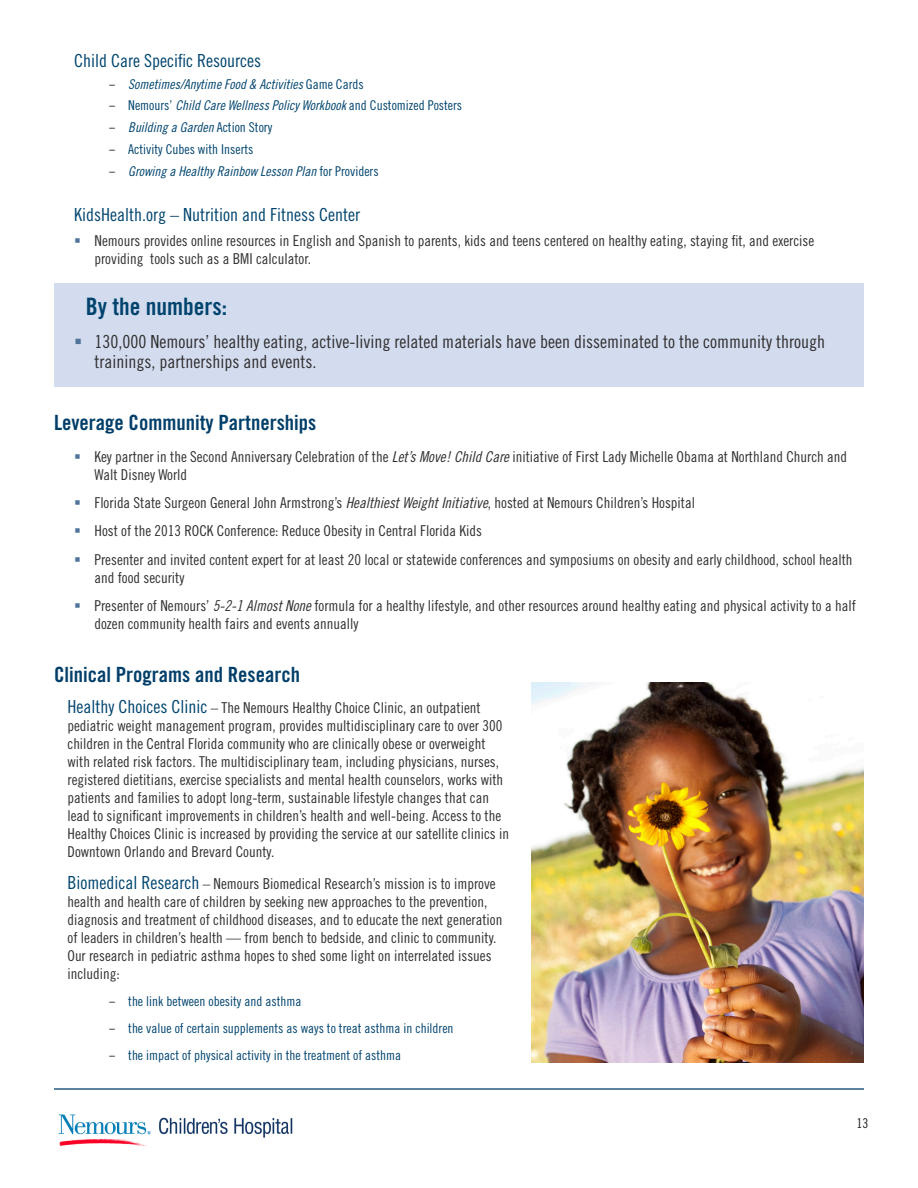
<style>
.page{position:relative;width:918px;height:1188px;background:#fff}
.page>*{position:absolute;margin:0;border:0;box-sizing:border-box;transform-origin:0 0}
.CHNA_Body_Text{font:24px "Trade Gothic LT Std Bd Cn 20";color:#00446e}
.List_Paragraph{font:21px "Trade Gothic LT Std Bd Cn 20";color:#003e69}
.t1{font:18px/19.5px "Trade Gothic LT Std Cn 18";color:#312f30}
.CHNA_Body_Text-2{font:18px "Trade Gothic LT Std Cn 18";color:#00446e}
.NAVY_BULLET_LIST{font:15px/18px "Trade Gothic LT Std Cn 18";color:#312f30}
.t2{font:13.5px "Trade Gothic LT Std Cn 18 Obl";color:#00446e}
.t3{font:13.5px "Trade Gothic LT Std Cn 18";color:#00446e}
.t4{font:13.5px "Trade Gothic LT Std Cn 18";color:#231f20}
.s1{font-family:"Courier New";color:#312f30}
.s2{font-family:"Trade Gothic LT Std Cn 18"}
.s3{color:#507499}
.s4{font-family:"Trade Gothic LT Std Cn 18 Obl"}
.s5{font-size:18px;color:#00446e}
</style>
<div class="page">
<hr style="left:54px;top:1088px;width:810px;height:2px;background:#275a82">
<img style="left:58px;top:1114px;width:235px;height:32px">
<div style="left:54px;top:284px;width:810px;height:103px;background:#d3dcef"></div>
<img style="left:531px;top:683px;width:333px;height:380px">
<p class="CHNA_Body_Text-2" style="left:74px;top:50px;width:188px">Child Care Specific Resources</p>
<p class="t2" style="left:108px;top:76px;width:257px"><span class="s1">-</span> Sometimes/Anytime Food &amp; Activities <span class="s2">Game Cards</span></p>
<p class="t2" style="left:108px;top:98px;width:356px"><span class="s1">-</span> <span class="s2">Nemours’</span> Child Care Wellness Policy Workbook <span class="s2">and Customized Posters</span></p>
<p class="t2" style="left:108px;top:119px;width:166px"><span class="s1">-</span> Building a Garden <span class="s2">Action Story</span></p>
<p class="t3" style="left:108px;top:141px;width:147px"><span class="s1">-</span> Activity Cubes with Inserts</p>
<p class="t2" style="left:108px;top:163px;width:272px"><span class="s1">-</span> Growing a Healthy Rainbow Lesson Plan <span class="s2">for Providers</span></p>
<p class="CHNA_Body_Text-2" style="left:74px;top:204px;width:287px">KidsHealth.org – Nutrition and Fitness Center</p>
<p class="NAVY_BULLET_LIST" style="left:94px;top:232px;width:721px;text-indent:-20px"><span class="s3">▪</span> Nemours provides online resources in English and Spanish to parents, kids and teens centered on healthy eating, staying fit, and exercise providing tools such as a BMI calculator.</p>
<p class="CHNA_Body_Text" style="left:86px;top:292px;width:143px">By the numbers:</p>
<p class="t1" style="left:94px;top:332px;width:732px;text-indent:-20px"><span class="s3">▪</span> 130,000 Nemours’ healthy eating, active-living related materials have been disseminated to the community through trainings, partnerships and events.</p>
<p class="List_Paragraph" style="left:54px;top:410px;width:264px">Leverage Community Partnerships</p>
<p class="NAVY_BULLET_LIST" style="left:94px;top:447px;width:754px;text-indent:-20px"><span class="s3">▪</span> Key partner in the Second Anniversary Celebration of the <span class="s4">Let’s Move! Child Care</span> initiative of First Lady Michelle Obama at Northland Church and<br>Walt Disney World</p>
<p class="NAVY_BULLET_LIST" style="left:74px;top:494px;width:622px"><span class="s3">▪</span> Florida State Surgeon General John Armstrong’s <span class="s4">Healthiest Weight Initiative</span>, hosted at Nemours Children’s Hospital</p>
<p class="NAVY_BULLET_LIST" style="left:74px;top:522px;width:409px"><span class="s3">▪</span> Host of the 2013 ROCK Conference: Reduce Obesity in Central Florida Kids</p>
<p class="NAVY_BULLET_LIST" style="left:94px;top:550px;width:760px;text-indent:-20px"><span class="s3">▪</span> Presenter and invited content expert for at least 20 local or statewide conferences and symposiums on obesity and early childhood, school health and food security</p>
<p class="NAVY_BULLET_LIST" style="left:94px;top:596px;width:763px;text-indent:-20px"><span class="s3">▪</span> Presenter of Nemours’ <span class="s4">5-2-1 Almost None</span> formula for a healthy lifestyle, and other resources around healthy eating and physical activity to a half dozen community health fairs and events annually</p>
<p class="List_Paragraph" style="left:54px;top:662px;width:247px">Clinical Programs and Research</p>
<p class="NAVY_BULLET_LIST" style="left:68px;top:699px;width:443px"><span class="s5">Healthy Choices Clinic</span> – The Nemours Healthy Choice Clinic, an outpatient pediatric weight management program, provides multidisciplinary care to over 300 children in the Central Florida community who are clinically obese or overweight with related risk factors. The multidisciplinary team, including physicians, nurses, registered dietitians, exercise specialists and mental health counselors, works with patients and families to adopt long-term, sustainable lifestyle changes that can lead to significant improvements in children’s health and well-being. Access to the Healthy Choices Clinic is increased by providing the service at our satellite clinics in Downtown Orlando and Brevard County.</p>
<p class="NAVY_BULLET_LIST" style="left:68px;top:874px;width:436px"><span class="s5">Biomedical Research</span> – Nemours Biomedical Research’s mission is to improve health and health care of children by seeking new approaches to the prevention, diagnosis and treatment of childhood diseases, and to educate the next generation of leaders in children’s health — from bench to bedside, and clinic to community.<br>Our research in pediatric asthma hopes to shed some light on interrelated issues including:</p>
<p class="t3" style="left:108px;top:993px;width:195px"><span class="s1">-</span> the link between obesity and asthma</p>
<p class="t3" style="left:108px;top:1020px;width:347px"><span class="s1">-</span> the value of certain supplements as ways to treat asthma in children</p>
<p class="t3" style="left:108px;top:1047px;width:295px"><span class="s1">-</span> the impact of physical activity in the treatment of asthma</p>
<p class="t4" style="left:856px;top:1116px;width:13px">13</p>
</div>
